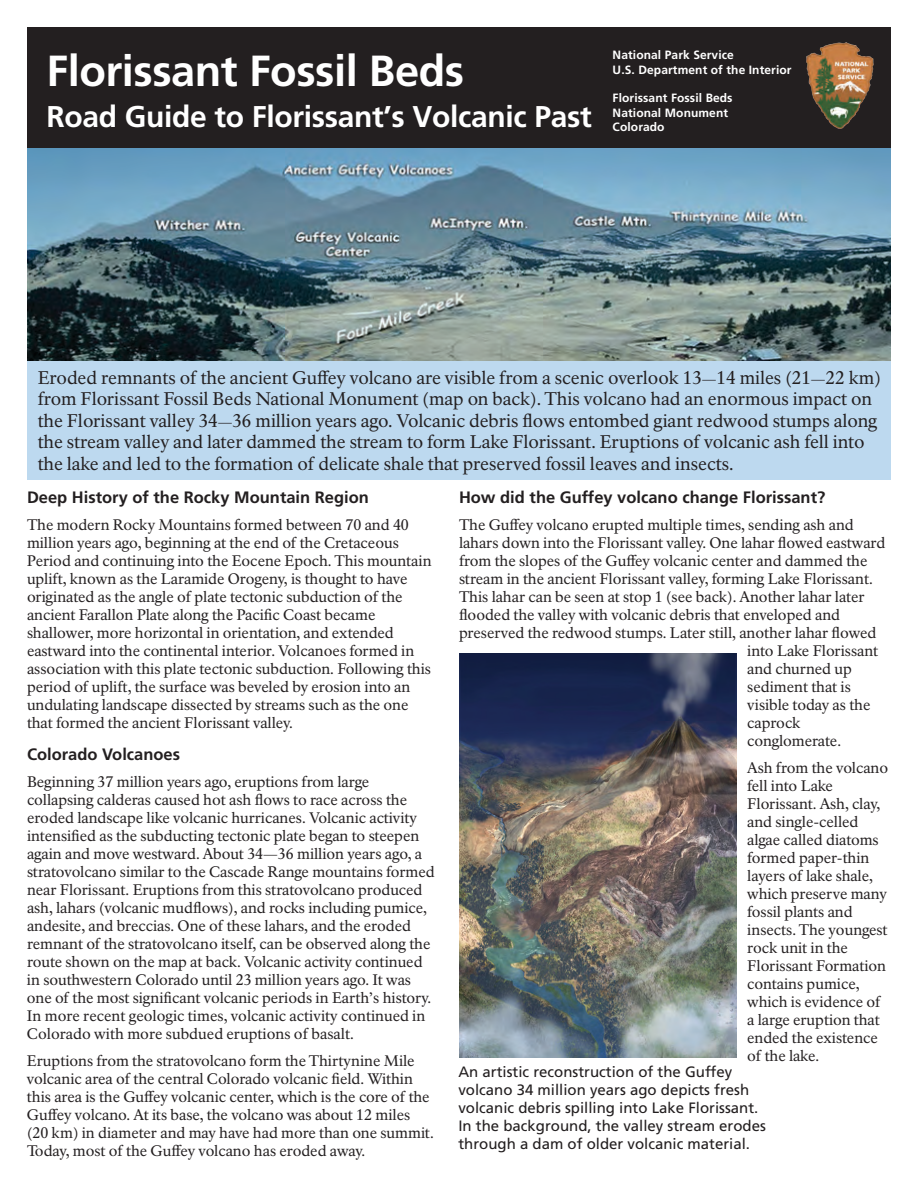
<style>
.page{position:relative;width:918px;height:1188px;background:#fff}
.page>*{position:absolute;margin:0;border:0;box-sizing:border-box;transform-origin:0 0}
.t1{font:700 43.5px "Frutiger LT Std";letter-spacing:-.01em;color:#fff}
.t2{font:700 30px "Frutiger LT Std";letter-spacing:-.01em;color:#fff}
.t3{font:18px/21.6px "NPS Rawlinson OT";color:#231f20}
.t4{font:700 16.5px "Frutiger LT Std";color:#231f20}
.t5{font:15px/18px "NPS Rawlinson OT";color:#231f20}
.t6{font:15px/18px "Frutiger LT Std";color:#231f20}
.t7{font:700 12px/14.4px "Frutiger LT Std";letter-spacing:.01em;color:#fff}
.s1{font-size:15px}
</style>
<div class="page">
<div style="left:27px;top:359px;width:864px;height:120px;background:#bdd9ef"></div>
<div style="left:27px;top:27px;width:864px;height:121px;background:#231f20"></div>
<img style="left:806px;top:42px;width:68px;height:87px">
<img style="left:27px;top:148px;width:864px;height:213px">
<img style="left:459px;top:653px;width:278px;height:404px">
<h1 class="t1" style="left:46px;top:46px;width:419px">Florissant Fossil Beds</h1>
<h2 class="t2" style="left:46px;top:99px;width:547px">Road Guide to Florissant’s Volcanic Past</h2>
<p class="t7" style="left:613px;top:48px;width:180px">National Park Service<br>U.S. Department of the Interior</p>
<p class="t7" style="left:613px;top:91px;width:122px">Florissant Fossil Beds<br>National Monument<br>Colorado</p>
<p class="t3" style="left:38px;top:367px;width:845px">Eroded remnants of the ancient Guffey volcano are visible from a scenic overlook 13<span class="s1">—</span>14 miles (21<span class="s1">—</span>22 km) from Florissant Fossil Beds National Monument (map on back). This volcano had an enormous impact on the Florissant valley 34<span class="s1">—</span>36 million years ago. Volcanic debris flows entombed giant redwood stumps along the stream valley and later dammed the stream to form Lake Florissant. Eruptions of volcanic ash fell into the lake and led to the formation of delicate shale that preserved fossil leaves and insects.</p>
<p class="t4" style="left:27px;top:488px;width:343px">Deep History of the Rocky Mountain Region</p>
<p class="t5" style="left:27px;top:516px;width:406px">The modern Rocky Mountains formed between 70 and 40 million years ago, beginning at the end of the Cretaceous Period and continuing into the Eocene Epoch. This mountain uplift, known as the Laramide Orogeny, is thought to have originated as the angle of plate tectonic subduction of the ancient Farallon Plate along the Pacific Coast became shallower, more horizontal in orientation, and extended eastward into the continental interior. Volcanoes formed in association with this plate tectonic subduction. Following this period of uplift, the surface was beveled by erosion into an undulating landscape dissected by streams such as the one that formed the ancient Florissant valley.</p>
<p class="t4" style="left:27px;top:745px;width:155px">Colorado Volcanoes</p>
<p class="t5" style="left:27px;top:773px;width:409px">Beginning 37 million years ago, eruptions from large collapsing calderas caused hot ash flows to race across the eroded landscape like volcanic hurricanes. Volcanic activity intensified as the subducting tectonic plate began to steepen again and move westward. About 34—36 million years ago, a stratovolcano similar to the Cascade Range mountains formed near Florissant. Eruptions from this stratovolcano produced ash, lahars (volcanic mudflows), and rocks including pumice, andesite, and breccias. One of these lahars, and the eroded remnant of the stratovolcano itself, can be observed along the route shown on the map at back. Volcanic activity continued in southwestern Colorado until 23 million years ago. It was one of the most significant volcanic periods in Earth’s history.<br>In more recent geologic times, volcanic activity continued in Colorado with more subdued eruptions of basalt.</p>
<p class="t5" style="left:27px;top:1052px;width:408px">Eruptions from the stratovolcano form the Thirtynine Mile volcanic area of the central Colorado volcanic field. Within this area is the Guffey volcanic center, which is the core of the Guffey volcano. At its base, the volcano was about 12 miles (20 km) in diameter and may have had more than one summit.<br>Today, most of the Guffey volcano has eroded away.</p>
<h3 class="t4" style="left:459px;top:488px;width:368px">How did the Guffey volcano change Florissant?</h3>
<p class="t5" style="left:459px;top:516px;width:396px">The Guffey volcano erupted multiple times, sending ash and</p>
<p class="t5" style="left:459px;top:534px;width:428px">lahars down into the Florissant valley. One lahar flowed eastward</p>
<p class="t5" style="left:459px;top:552px;width:410px">from the slopes of the Guffey volcanic center and dammed the</p>
<p class="t5" style="left:459px;top:570px;width:415px">stream in the ancient Florissant valley, forming Lake Florissant.</p>
<p class="t5" style="left:459px;top:588px;width:407px">This lahar can be seen at stop 1 (see back). Another lahar later</p>
<p class="t5" style="left:459px;top:606px;width:383px">flooded the valley with volcanic debris that enveloped and</p>
<p class="t5" style="left:459px;top:624px;width:419px">preserved the redwood stumps. Later still, another lahar flowed</p>
<p class="t5" style="left:747px;top:642px;width:133px">into Lake Florissant</p>
<p class="t5" style="left:747px;top:660px;width:106px">and churned up</p>
<p class="t5" style="left:747px;top:678px;width:105px">sediment that is</p>
<p class="t5" style="left:747px;top:696px;width:125px">visible today as the</p>
<p class="t5" style="left:747px;top:714px;width:55px">caprock</p>
<p class="t5" style="left:747px;top:732px;width:95px">conglomerate.</p>
<p class="t5" style="left:747px;top:759px;width:143px">Ash from the volcano fell into Lake<br>Florissant. Ash, clay, and single-celled algae called diatoms formed paper-thin layers of lake shale, which preserve many fossil plants and insects. The youngest rock unit in the<br>Florissant Formation contains pumice, which is evidence of a large eruption that ended the existence of the lake.</p>
<p class="t6" style="left:458px;top:1062px;width:309px">An artistic reconstruction of the Guffey volcano 34 million years ago depicts fresh volcanic debris spilling into Lake Florissant.<br>In the background, the valley stream erodes through a dam of older volcanic material.</p>
</div>
